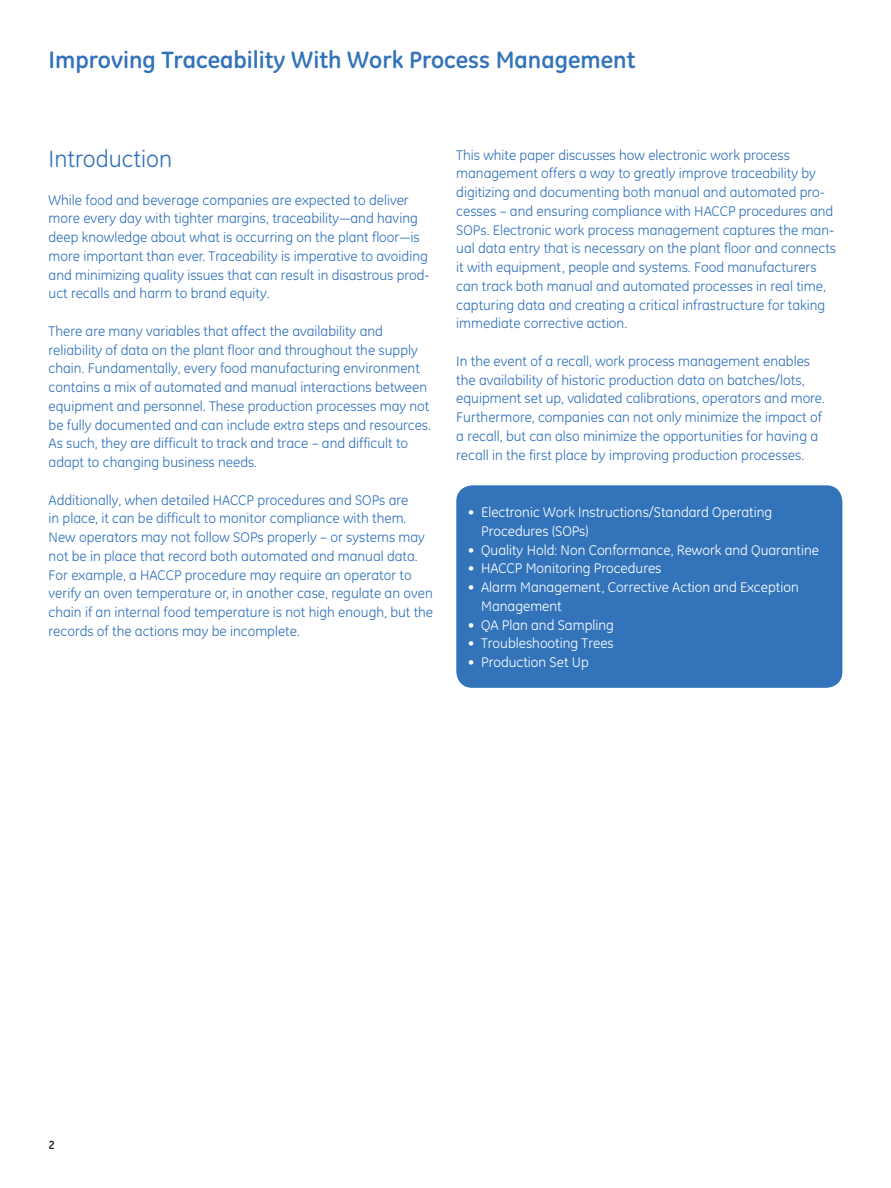
<style>
.page{position:relative;width:891px;height:1188px;background:#fff}
.page>*{position:absolute;margin:0;border:0;box-sizing:border-box;transform-origin:0 0}
.t1{font:700 24px "GE Inspira";color:#3273ba}
.t2{font:24px "GE Inspira";color:#3273ba}
.t3{font:14.25px/18.8px "GE Inspira";color:#3273ba}
.t4{font:14.25px/18.8px "GE Inspira";color:#fff}
.t5{font:700 12px "GE Inspira";color:#231f20}
</style>
<div class="page">
<div style="left:456px;top:485px;width:386px;height:203px;background:#3273ba;border-radius:16px"></div>
<h1 class="t1" style="left:49px;top:44px;width:588px">Improving Traceability With Work Process Management</h1>
<h1 class="t2" style="left:49px;top:145px;width:125px">Introduction</h1>
<p class="t3" style="left:49px;top:190px;width:383px">While food and beverage companies are expected to deliver more every day with tighter margins, traceability—and having deep knowledge about what is occurring on the plant floor—is more important than ever. Traceability is imperative to avoiding and minimizing quality issues that can result in disastrous prod&shy;uct recalls and harm to brand equity.</p>
<p class="t3" style="left:49px;top:322px;width:384px">There are many variables that affect the availability and reliability of data on the plant floor and throughout the supply chain. Fundamentally, every food manufacturing environment contains a mix of automated and manual interactions between equipment and personnel. These production processes may not be fully documented and can include extra steps and resources.<br>As such, they are difficult to track and trace – and difficult to adapt to changing business needs.</p>
<p class="t3" style="left:49px;top:490px;width:386px">Additionally, when detailed HACCP procedures and SOPs are<br>in place, it can be difficult to monitor compliance with them.<br>New operators may not follow SOPs properly – or systems may not be in place that record both automated and manual data.<br>For example, a HACCP procedure may require an operator to verify an oven temperature or, in another case, regulate an oven chain if an internal food temperature is not high enough, but the records of the actions may be incomplete.</p>
<p class="t3" style="left:456px;top:145px;width:381px">This white paper discusses how electronic work process management offers a way to greatly improve traceability by digitizing and documenting both manual and automated pro&shy;cesses – and ensuring compliance with HACCP procedures and SOPs. Electronic work process management captures the man&shy;ual data entry that is necessary on the plant floor and connects it with equipment, people and systems. Food manufacturers can track both manual and automated processes in real time, capturing data and creating a critical infrastructure for taking immediate corrective action.</p>
<p class="t3" style="left:456px;top:352px;width:370px">In the event of a recall, work process management enables the availability of historic production data on batches/lots, equipment set up, validated calibrations, operators and more.<br>Furthermore, companies can not only minimize the impact of a recall, but can also minimize the opportunities for having a recall in the first place by improving production processes.</p>
<p class="t4" style="left:481px;top:503px;width:293px;text-indent:-13px">• Electronic Work Instructions/Standard Operating<br>Procedures (SOPs)</p>
<p class="t4" style="left:468px;top:540px;width:353px">• Quality Hold: Non Conformance, Rework and Quarantine</p>
<p class="t4" style="left:468px;top:559px;width:195px">• HACCP Monitoring Procedures</p>
<p class="t4" style="left:481px;top:578px;width:319px;text-indent:-13px">• Alarm Management, Corrective Action and Exception<br>Management</p>
<p class="t4" style="left:468px;top:615px;width:148px">• QA Plan and Sampling</p>
<p class="t4" style="left:468px;top:634px;width:148px">• Troubleshooting Trees</p>
<p class="t4" style="left:468px;top:653px;width:123px">• Production Set Up</p>
<p class="t5" style="left:49px;top:1137px;width:8px">2</p>
</div>
